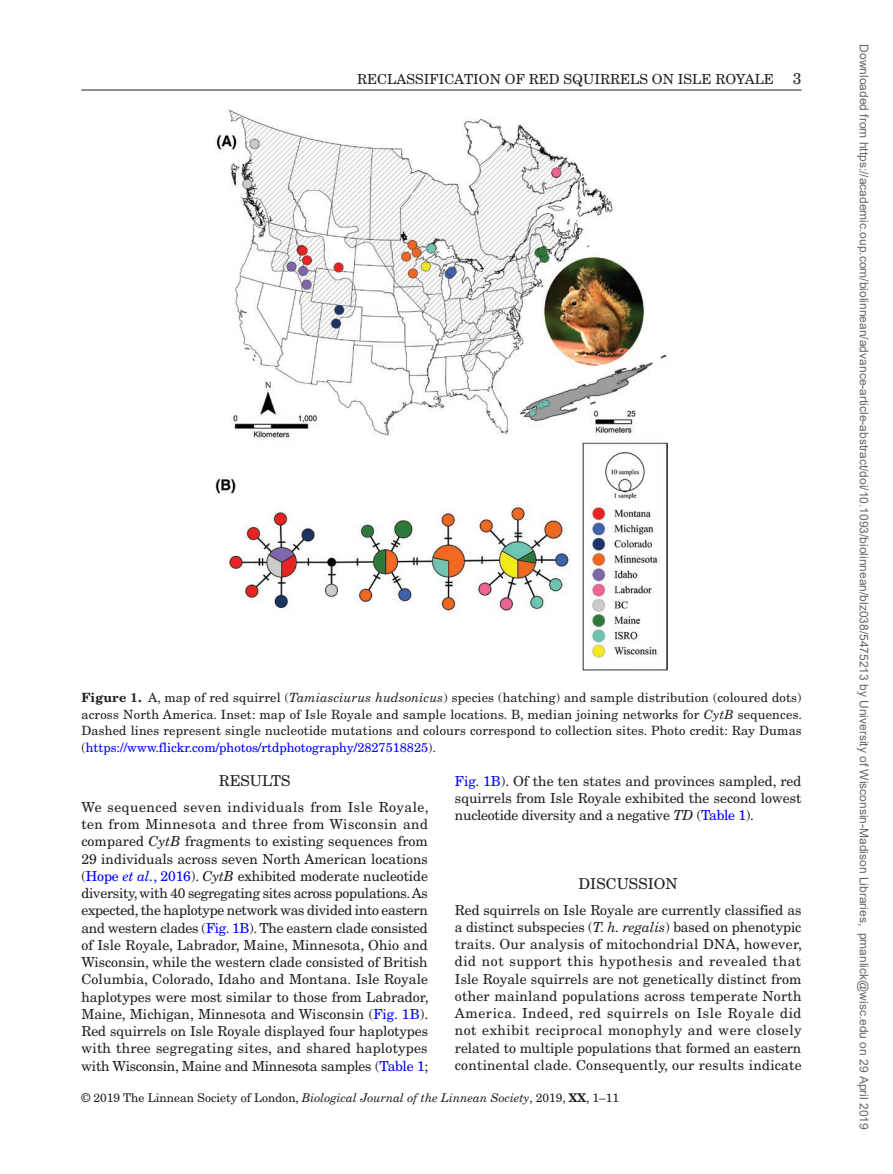
<style>
.page{position:relative;width:893px;height:1174px;background:#fff}
.page>*{position:absolute;margin:0;border:0;box-sizing:border-box;transform-origin:0 0}
.t1{font:15px "New Century Schlbk";color:#231f20}
.t2{font:13.8px/17.2px "New Century Schlbk";color:#231f20;text-align:justify}
.t3{font:12.75px/16.5px "New Century Schlbk";color:#231f20;text-align:justify}
.t4{font:12px "Arial";color:#666}
.t5{font:12px "New Century Schlbk";color:#231f20}
.s1{font-size:15.75px}
.s2{font-weight:700}
.s3{font-style:italic}
.s4{color:#00f}
.s5{font-style:italic;color:#00f}
</style>
<div class="page">
<hr style="left:81px;top:90px;width:720px;height:1px;background:#231f20">
<img style="left:216px;top:110px;width:451px;height:560px">
<p class="t2" style="left:357px;top:70px;width:446px">RECLASSIFICATION OF RED SQUIRRELS ON ISLE ROYALE <span class="s1">3</span></p>
<p class="t3" style="left:81px;top:689px;width:722px"><span class="s2">Figure 1.</span> A, map of red squirrel (<span class="s3">Tamiasciurus hudsonicus</span>) species (hatching) and sample distribution (coloured dots) across North America. Inset: map of Isle Royale and sample locations. B, median joining networks for <span class="s3">CytB</span> sequences.<br>Dashed lines represent single nucleotide mutations and colours correspond to collection sites. Photo credit: Ray Dumas (<span class="s4">https://www.flickr.com/photos/rtdphotography/2827518825</span>).</p>
<p class="t1" style="left:219px;top:772px;width:73px">RESULTS</p>
<p class="t2" style="left:81px;top:798px;width:349px">We sequenced seven individuals from Isle Royale, ten from Minnesota and three from Wisconsin and compared <span class="s3">CytB</span> fragments to existing sequences from 29 individuals across seven North American locations (<span class="s4">Hope</span> <span class="s5">et al.</span><span class="s4">, 2016</span>). <span class="s3">CytB</span> exhibited moderate nucleotide diversity, with 40 segregating sites across populations. As expected, the haplotype network was divided into eastern and western clades (<span class="s4">Fig. 1B</span>). The eastern clade consisted of Isle Royale, Labrador, Maine, Minnesota, Ohio and Wisconsin, while the western clade consisted of British Columbia, Colorado, Idaho and Montana. Isle Royale haplotypes were most similar to those from Labrador, Maine, Michigan, Minnesota and Wisconsin (<span class="s4">Fig. 1B</span>).<br>Red squirrels on Isle Royale displayed four haplotypes with three segregating sites, and shared haplotypes with Wisconsin, Maine and Minnesota samples (<span class="s4">Table 1</span>;</p>
<p class="t2" style="left:455px;top:772px;width:348px"><span class="s4">Fig. 1B</span>). Of the ten states and provinces sampled, red squirrels from Isle Royale exhibited the second lowest nucleotide diversity and a negative <span class="s3">TD</span> (<span class="s4">Table 1</span>).</p>
<p class="t1" style="left:579px;top:874px;width:101px">DISCUSSION</p>
<p class="t2" style="left:455px;top:901px;width:348px">Red squirrels on Isle Royale are currently classified as a distinct subspecies (<span class="s3">T. h. regalis</span>) based on phenotypic traits. Our analysis of mitochondrial DNA, however, did not support this hypothesis and revealed that Isle Royale squirrels are not genetically distinct from other mainland populations across temperate North America. Indeed, red squirrels on Isle Royale did not exhibit reciprocal monophyly and were closely related to multiple populations that formed an eastern continental clade. Consequently, our results indicate</p>
<p class="t5" style="left:81px;top:1090px;width:539px">© 2019 The Linnean Society of London, <span class="s3">Biological Journal of the Linnean Society</span>, 2019, <span class="s2">XX</span>, 1–11</p>
<p class="t4" style="left:868px;top:44px;width:1086px;rotate:90deg">Downloaded from https://academic.oup.com/biolinnean/advance-article-abstract/doi/10.1093/biolinnean/blz038/5475213 by University of Wisconsin-Madison Libraries, pmanlick@wisc.edu on 29 April 2019</p>
</div>
